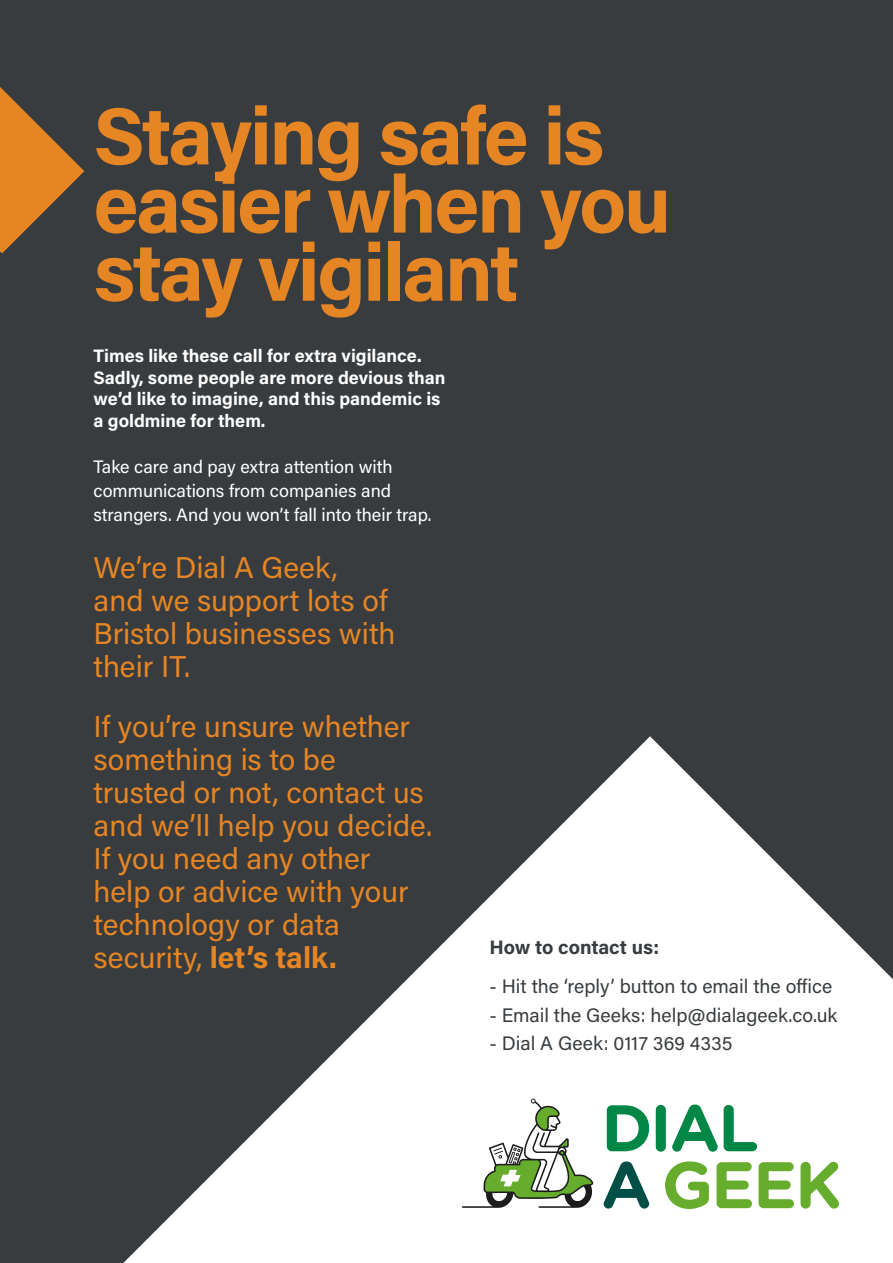
<style>
.page{position:relative;width:893px;height:1263px;background:#383c3f}
.page>*{position:absolute;margin:0;border:0;box-sizing:border-box;transform-origin:0 0}
.t1{font:700 81px "Acumin Pro";letter-spacing:-.03em;color:#e68524}
.t2{font:30px/33px "Acumin Pro";color:#e68524}
.t3{font:700 30px "Acumin Pro";color:#e68524}
.t4{font:19.5px "Acumin Pro";color:#383c3f}
.t5{font:700 19.5px "Acumin Pro";letter-spacing:-.005em;color:#383c3f}
.t6{font:700 18px/21.6px "Acumin Pro";color:#fff}
.t7{font:18px/24px "Acumin Pro";color:#fff}
.s1{font-weight:400}
</style>
<div class="page">
<svg style="left:0;top:87px;width:84px;height:166px"></svg>
<svg style="left:123px;top:736px;width:770px;height:527px;fill:#fff"></svg>
<svg style="left:607px;top:1105px;width:42px;height:46px;background:#64b68e"></svg>
<div style="left:656px;top:1105px;width:10px;height:47px;background:#008745;border-radius:5px"></div>
<svg style="left:672px;top:1104px;width:46px;height:48px;background:#8bc8aa"></svg>
<svg style="left:724px;top:1105px;width:33px;height:46px;background:#94ccb1"></svg>
<svg style="left:604px;top:1161px;width:45px;height:47px;background:#86aba8"></svg>
<svg style="left:665px;top:1161px;width:44px;height:48px;background:#a9d18a"></svg>
<svg style="left:717px;top:1162px;width:35px;height:46px;background:#9ac975"></svg>
<svg style="left:759px;top:1162px;width:35px;height:46px;background:#9ac976"></svg>
<svg style="left:800px;top:1162px;width:39px;height:46px;background:#a6cf86"></svg>
<svg style="left:462px;top:1099px;width:134px;height:109px;background:#ccd6c5"></svg>
<p class="t1" style="left:94px;top:79px;width:512px">Staying safe is</p>
<p class="t1" style="left:94px;top:147px;width:579px">easier when you</p>
<p class="t1" style="left:94px;top:215px;width:427px">stay vigilant</p>
<p class="t6" style="left:94px;top:344px;width:353px">Times like these call for extra vigilance.<br>Sadly, some people are more devious than we’d like to imagine, and this pandemic is a goldmine for them.</p>
<p class="t7" style="left:94px;top:454px;width:301px">Take care and pay extra attention with</p>
<p class="t7" style="left:94px;top:478px;width:339px">communications from companies and strangers. And you won’t fall into their trap.</p>
<p class="t2" style="left:94px;top:549px;width:246px">We’re Dial A Geek,</p>
<p class="t2" style="left:94px;top:582px;width:303px">and we support lots of<br>Bristol businesses with their IT.</p>
<p class="t2" style="left:94px;top:708px;width:318px">If you’re unsure whether something is to be</p>
<p class="t2" style="left:94px;top:774px;width:340px">trusted or not, contact us and we’ll help you decide.</p>
<p class="t2" style="left:94px;top:840px;width:278px">If you need any other</p>
<p class="t2" style="left:94px;top:873px;width:317px">help or advice with your technology or data</p>
<p class="t3" style="left:94px;top:936px;width:244px"><span class="s1">security,</span> let’s talk.</p>
<p class="t5" style="left:489px;top:933px;width:171px">How to contact us:</p>
<p class="t4" style="left:489px;top:973px;width:344px">- Hit the ‘reply’ button to email the office</p>
<p class="t4" style="left:489px;top:1001px;width:349px">- Email the Geeks: help@dialageek.co.uk</p>
<p class="t4" style="left:489px;top:1030px;width:245px">- Dial A Geek: 0117 369 4335</p>
</div>
